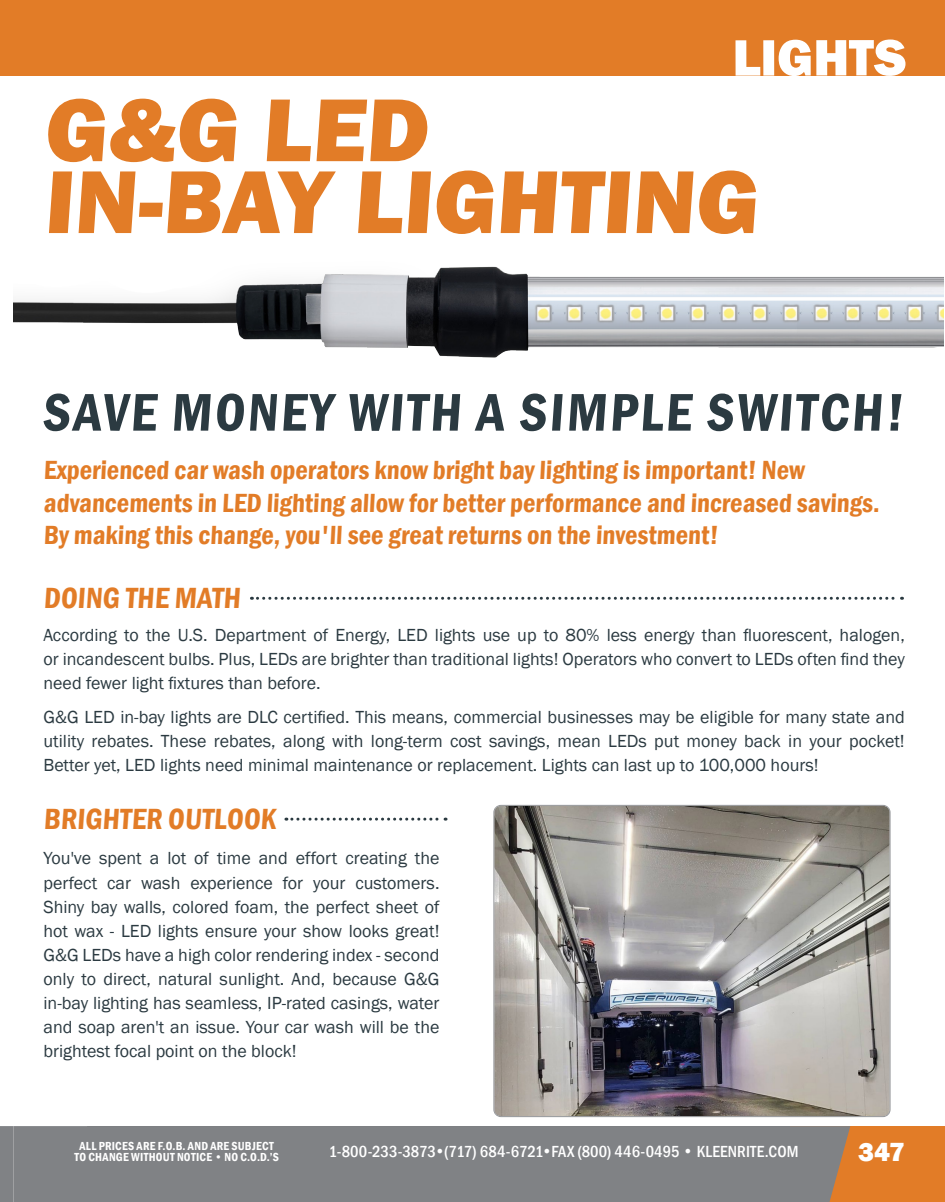
<style>
.page{position:relative;width:945px;height:1202px;background:#fff}
.page>*{position:absolute;margin:0;border:0;box-sizing:border-box;transform-origin:0 0}
.t1{font:800 92.4px/71.8px "Franklin Gothic";color:#e27c27}
.t2{font:800 52.95px "Franklin Gothic";letter-spacing:-.005em;color:#fff}
.t3{font:600 condensed 30px "Franklin Gothic";color:#e27c27}
.t4{font:600 condensed 27px/32.4px "Franklin Gothic";color:#e27c27}
.t5{font:800 27px "Franklin Gothic";color:#fff}
.t6{font:18px/24.2px "Franklin Gothic";color:#2b3a41;text-align:justify}
.t7{font:500 condensed 16.5px "Franklin Gothic";letter-spacing:.005em;color:#fff}
.t8{font:500 condensed 15px "Franklin Gothic";letter-spacing:.01em;color:#fff}
.t9{font:600 condensed 12px/10.5px "Franklin Gothic";letter-spacing:.02em;color:#fff;text-align:center}
</style>
<div class="page">
<svg style="left:43px;top:393px;width:859px;height:38px"></svg>
<svg style="left:251px;top:597px;width:652px;height:3px"></svg>
<svg style="left:286px;top:817px;width:160px;height:3px"></svg>
<img style="left:494px;top:805px;width:396px;height:311px">
<div style="left:494px;top:805px;width:396px;height:312px;border:1px solid #939598;border-radius:7px"></div>
<img style="left:13px;top:266px;width:931px;height:92px">
<div style="left:14px;top:0;width:931px;height:75px;background:#e27c27"></div>
<svg style="left:14px;top:1126px;width:931px;height:76px;background:#8b817a"></svg>
<div style="left:0;top:0;width:14px;height:75px;background:#e27c27"></div>
<svg style="left:0;top:1126px;width:14px;height:76px"></svg>
<h2 class="t2" style="left:733px;top:23px;width:176px">LIGHTS</h2>
<h1 class="t1" style="left:44px;top:94px;width:724px">G&amp;G LED<br>IN-BAY LIGHTING</h1>
<h3 class="t4" style="left:44px;top:454px;width:840px">Experienced car wash operators know bright bay lighting is important! New advancements in LED lighting allow for better performance and increased savings.<br>By making this change, you'll see great returns on the investment!</h3>
<h3 class="t3" style="left:44px;top:578px;width:201px">DOING THE MATH</h3>
<p class="t6" style="left:44px;top:623px;width:863px">According to the U.S. Department of Energy, LED lights use up to 80% less energy than fluorescent, halogen, or incandescent bulbs. Plus, LEDs are brighter than traditional lights! Operators who convert to LEDs often find they need fewer light fixtures than before.</p>
<p class="t6" style="left:44px;top:706px;width:863px">G&amp;G LED in-bay lights are DLC certified. This means, commercial businesses may be eligible for many state and utility rebates. These rebates, along with long-term cost savings, mean LEDs put money back in your pocket!<br>Better yet, LED lights need minimal maintenance or replacement. Lights can last up to 100,000 hours!</p>
<h3 class="t3" style="left:44px;top:799px;width:237px">BRIGHTER OUTLOOK</h3>
<p class="t6" style="left:44px;top:846px;width:398px">You've spent a lot of time and effort creating the perfect car wash experience for your customers.<br>Shiny bay walls, colored foam, the perfect sheet of hot wax - LED lights ensure your show looks great!<br>G&amp;G LEDs have a high color rendering index - second only to direct, natural sunlight. And, because G&amp;G in-bay lighting has seamless, IP-rated casings, water and soap aren't an issue. Your car wash will be the brightest focal point on the block!</p>
<p class="t9" style="left:74px;top:1140px;width:206px">ALL PRICES ARE F.O.B. AND ARE SUBJECT<br>TO CHANGE WITHOUT NOTICE • NO C.O.D.’S</p>
<p class="t7" style="left:329px;top:1141px;width:471px">1-800-233-3873•(717) 684-6721•FAX (800) 446-0495 • KLEENRITE.COM</p>
<h3 class="t5" style="left:858px;top:1134px;width:48px">347</h3>
<p class="t8" style="left:100px;top:1145px;width:467px">1-800-233-3873•(717) 684-6721•FAX (800) 446-0495 • KLEEN-RITECORP.COM</p>
</div>
